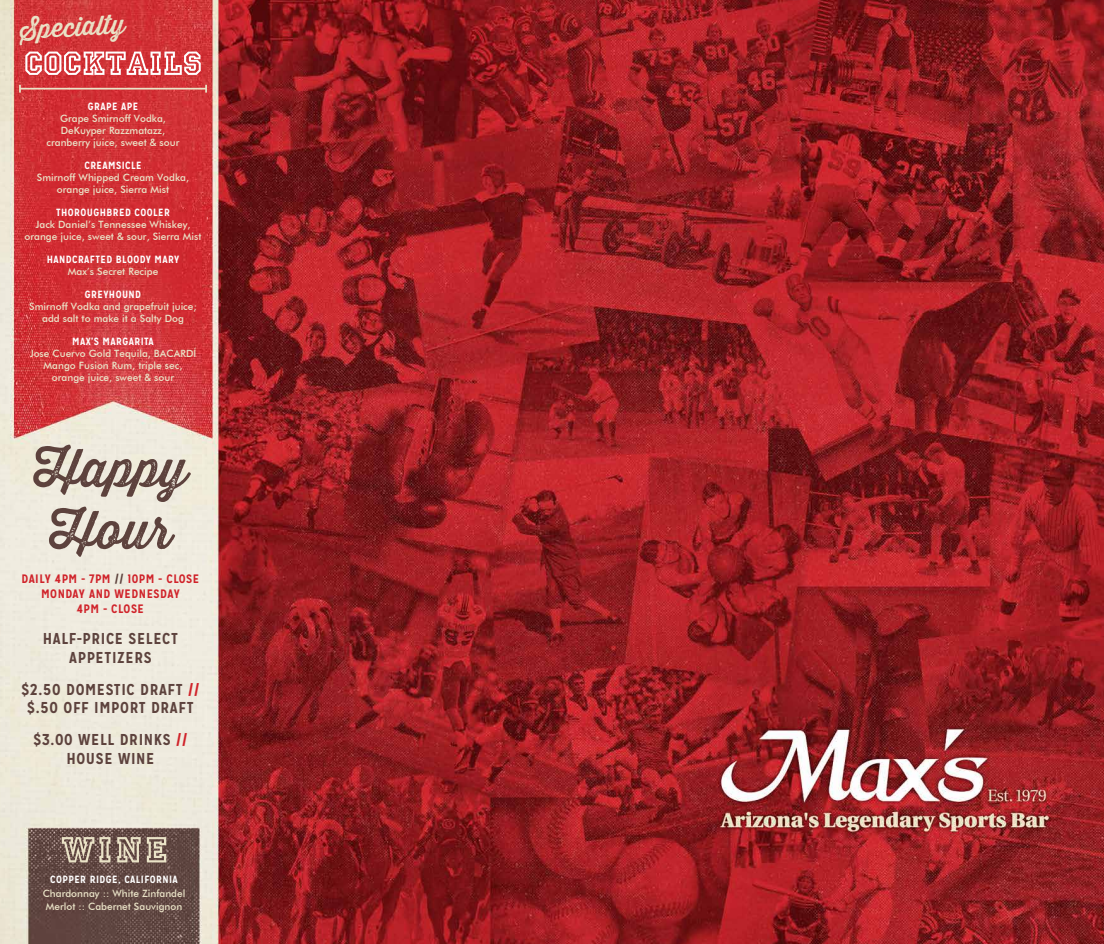
<style>
.page{position:relative;width:1104px;height:944px;background:#fff}
.page>*{position:absolute;margin:0;border:0;box-sizing:border-box;transform-origin:0 0}
.t1{font:51.62px/61.9px "Thirsty Rough Reg One";color:#5d423d;text-align:center}
.t2{font:26.25px "Thirsty Rough Reg One";color:#eae3c7}
.t3{font:700 15.75px/18.9px "Mission Gothic";letter-spacing:.04em;color:#5d423d;text-align:center}
.t4{font:700 12.25px/14.7px "Mission Gothic";letter-spacing:.04em;color:#d0232a;text-align:center}
.t5{font:700 10.5px "Mission Gothic";letter-spacing:.04em;color:#fff}
.t6{font:500 10.06px/12.1px "Futura BT";color:#eae3c7;text-align:center}
.s1{color:#5d423d}
.s2{color:#d0232a}
</style>
<div class="page">
<img style="left:0;top:0;width:1103px;height:944px">
<svg style="left:62px;top:837px;width:104px;height:25px;background:#9b8a7b"></svg>
<hr style="left:20px;top:88px;width:186px;height:2px;background:#eae3c7">
<svg style="left:19px;top:85px;width:2px;height:8px"></svg>
<svg style="left:205px;top:85px;width:2px;height:8px"></svg>
<svg style="left:25px;top:52px;width:176px;height:23px"></svg>
<h2 class="t2" style="left:19px;top:10px;width:106px;rotate:-3deg">Specialty</h2>
<p class="t5" style="left:88px;top:100px;width:52px">GRAPE APE</p>
<p class="t6" style="left:47px;top:112px;width:134px">Grape Smirnoff Vodka,<br>DeKuyper Razzmatazz, cranberry juice, sweet &amp; sour</p>
<p class="t5" style="left:84px;top:159px;width:59px">CREAMSICLE</p>
<p class="t6" style="left:37px;top:171px;width:154px">Smirnoff Whipped Cream Vodka, orange juice, Sierra Mist</p>
<p class="t5" style="left:56px;top:206px;width:115px">THOROUGHBRED COOLER</p>
<p class="t6" style="left:25px;top:218px;width:178px">Jack Daniel’s Tennessee Whiskey, orange juice, sweet &amp; sour, Sierra Mist</p>
<p class="t5" style="left:47px;top:253px;width:134px">HANDCRAFTED BLOODY MARY</p>
<p class="t6" style="left:68px;top:265px;width:92px">Max’s Secret Recipe</p>
<p class="t5" style="left:85px;top:287px;width:58px">GREYHOUND</p>
<p class="t6" style="left:29px;top:300px;width:169px">Smirnoff Vodka and grapefruit juice; add salt to make it a Salty Dog</p>
<p class="t5" style="left:72px;top:334px;width:83px">MAX’S MARGARITA</p>
<p class="t6" style="left:30px;top:347px;width:168px">Jose Cuervo Gold Tequila, BACARDÍ<br>Mango Fusion Rum, triple sec, orange juice, sweet &amp; sour</p>
<h1 class="t1" style="left:33px;top:437px;width:156px">Happy<br>Hour</h1>
<p class="t4" style="left:22px;top:572px;width:179px">DAILY 4PM - 7PM <span class="s1">//</span> 10PM - CLOSE<br>MONDAY AND WEDNESDAY<br>4PM - CLOSE</p>
<h3 class="t3" style="left:43px;top:629px;width:137px">HALF-PRICE SELECT<br>APPETIZERS</h3>
<h3 class="t3" style="left:21px;top:680px;width:179px">$2.50 DOMESTIC DRAFT <span class="s2">// </span>$.50 OFF IMPORT DRAFT</h3>
<h3 class="t3" style="left:33px;top:730px;width:156px">$3.00 WELL DRINKS <span class="s2">//<br></span>HOUSE WINE</h3>
<p class="t5" style="left:50px;top:873px;width:129px">COPPER RIDGE, CALIFORNIA</p>
<p class="t6" style="left:43px;top:886px;width:144px;line-height:13.1px">Chardonnay :: White Zinfandel<br>Merlot :: Cabernet Sauvignon</p>
</div>
